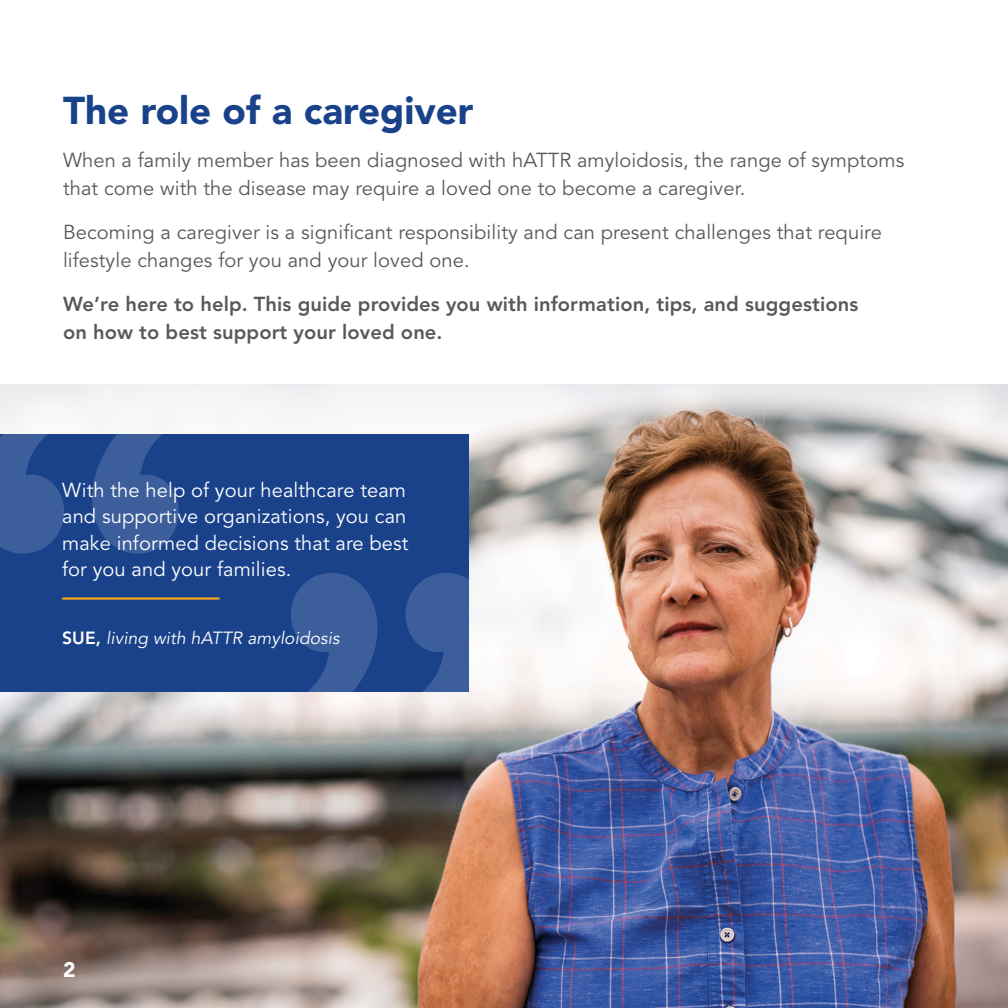
<style>
.page{position:relative;width:1008px;height:1008px;background:#fff}
.page>*{position:absolute;margin:0;border:0;box-sizing:border-box;transform-origin:0 0}
.t1{font:900 38.5px "Avenir LT Std";color:#1a428a}
.t2{font:900 21px "Avenir LT Std";color:#fff}
.t3{font:20.12px/28px "Avenir LT Std";letter-spacing:.005em;color:#58595b}
.t4{font:20.12px/26.2px "Avenir LT Std";letter-spacing:.005em;color:#fff}
.t5{font:800 20.12px/28px "Avenir LT Std";letter-spacing:.005em;color:#58595b}
.t6{font:italic 17.5px "Avenir LT Std";letter-spacing:.005em;color:#fff}
.s1{font-weight:800;font-style:normal}
</style>
<div class="page">
<img style="left:0;top:457px;width:1008px;height:551px">
<svg style="left:0;top:384px;width:1008px;height:73px"></svg>
<div style="left:0;top:434px;width:469px;height:258px;background:#1a428a"></div>
<svg style="left:0;top:435px;width:179px;height:119px"></svg>
<svg style="left:291px;top:573px;width:178px;height:119px"></svg>
<hr style="left:62px;top:597px;width:158px;height:3px;background:#faa61a">
<h1 class="t1" style="left:63px;top:87px;width:412px">The role of a caregiver</h1>
<p class="t3" style="left:63px;top:147px;width:843px">When a family member has been diagnosed with hATTR amyloidosis, the range of symptoms that come with the disease may require a loved one to become a caregiver.</p>
<p class="t3" style="left:63px;top:219px;width:820px">Becoming a caregiver is a significant responsibility and can present challenges that require lifestyle changes for you and your loved one.</p>
<p class="t5" style="left:63px;top:290px;width:797px">We’re here to help. This guide provides you with information, tips, and suggestions on how to best support your loved one.</p>
<p class="t4" style="left:62px;top:477px;width:348px">With the help of your healthcare team and supportive organizations, you can make informed decisions that are best for you and your families.</p>
<p class="t6" style="left:62px;top:628px;width:279px"><span class="s1">SUE,</span> living with hATTR amyloidosis</p>
<p class="t2" style="left:63px;top:956px;width:14px">2</p>
</div>
